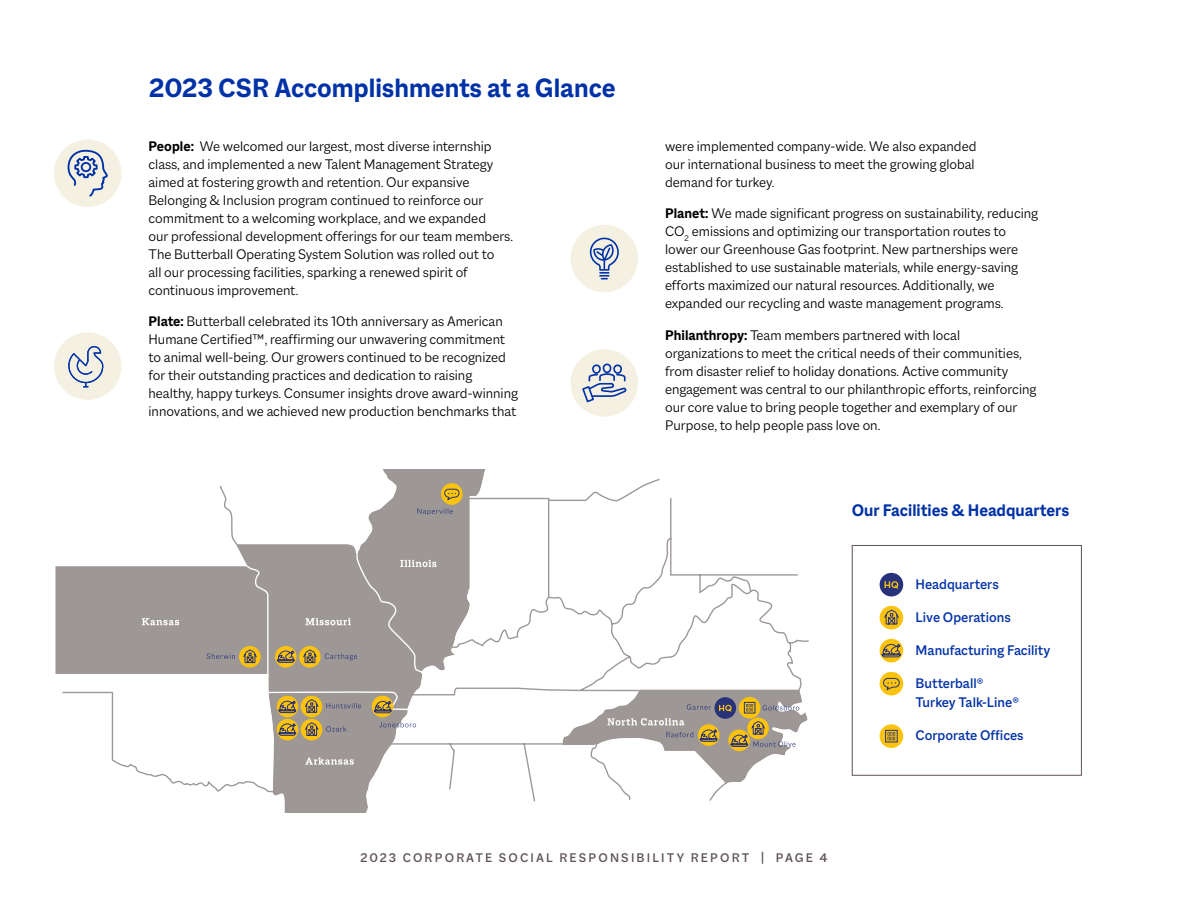
<style>
.page{position:relative;width:1188px;height:918px;background:#fff}
.page>*{position:absolute;margin:0;border:0;box-sizing:border-box;transform-origin:0 0}
.t1{font:700 28.5px "Macklin Sans";color:#0031a7}
.t2{font:700 18px "Macklin Sans";color:#0031a7}
.t3{font:300 15px/18px "Macklin Sans";color:#000}
.t4{font:500 15px/19.5px "Macklin Sans";color:#0031a7}
.t5{font:500 13.5px "Macklin Sans";letter-spacing:.16em;color:#5f5252}
.s1{font-weight:700}
</style>
<div class="page">
<div style="left:571px;top:225px;width:67px;height:67px;background:#f5f1e2;border-radius:50%"></div>
<svg style="left:589px;top:237px;width:30px;height:42px"></svg>
<svg style="left:55px;top:469px;width:430px;height:344px"></svg>
<svg style="left:62px;top:478px;width:747px;height:324px"></svg>
<svg style="left:239px;top:646px;width:22px;height:22px"></svg>
<svg style="left:243px;top:649px;width:14px;height:15px"></svg>
<svg style="left:299px;top:646px;width:22px;height:22px"></svg>
<svg style="left:303px;top:649px;width:14px;height:15px"></svg>
<svg style="left:275px;top:646px;width:22px;height:22px"></svg>
<div style="left:277px;top:696px;width:21px;height:21px;background:#fbc30b;border-radius:50%"></div>
<div style="left:277px;top:719px;width:21px;height:21px;background:#fbc30b;border-radius:50%"></div>
<svg style="left:372px;top:696px;width:21px;height:21px"></svg>
<div style="left:301px;top:696px;width:21px;height:21px;background:#fbc30b;border-radius:50%"></div>
<svg style="left:305px;top:699px;width:14px;height:14px"></svg>
<div style="left:301px;top:719px;width:21px;height:21px;background:#fbc30b;border-radius:50%"></div>
<svg style="left:305px;top:722px;width:14px;height:14px"></svg>
<svg style="left:441px;top:483px;width:22px;height:22px"></svg>
<div style="left:444px;top:489px;width:15px;height:8px;border:1px solid #27327b;border-radius:4px"></div>
<svg style="left:142px;top:618px;width:37px;height:7px"></svg>
<svg style="left:400px;top:560px;width:36px;height:7px"></svg>
<svg style="left:305px;top:618px;width:46px;height:7px"></svg>
<svg style="left:305px;top:757px;width:49px;height:8px"></svg>
<svg style="left:325px;top:654px;width:32px;height:6px"></svg>
<svg style="left:326px;top:726px;width:21px;height:6px"></svg>
<svg style="left:326px;top:703px;width:35px;height:5px"></svg>
<svg style="left:379px;top:722px;width:37px;height:5px"></svg>
<svg style="left:417px;top:508px;width:36px;height:7px"></svg>
<svg style="left:207px;top:654px;width:28px;height:5px"></svg>
<svg style="left:277px;top:650px;width:18px;height:13px"></svg>
<svg style="left:278px;top:700px;width:18px;height:13px"></svg>
<svg style="left:278px;top:723px;width:18px;height:13px"></svg>
<svg style="left:374px;top:700px;width:18px;height:13px"></svg>
<svg style="left:561px;top:689px;width:248px;height:96px"></svg>
<div style="left:571px;top:349px;width:67px;height:68px;background:#f5f1e2;border-radius:50%"></div>
<svg style="left:582px;top:363px;width:45px;height:40px"></svg>
<div style="left:54px;top:140px;width:68px;height:67px;background:#f5f1e2;border-radius:50%"></div>
<svg style="left:67px;top:149px;width:41px;height:48px"></svg>
<div style="left:880px;top:573px;width:23px;height:23px;background:#27327b;border-radius:50%"></div>
<svg style="left:885px;top:581px;width:13px;height:8px"></svg>
<div style="left:880px;top:606px;width:23px;height:23px;background:#fbc30b;border-radius:50%"></div>
<svg style="left:884px;top:609px;width:15px;height:16px"></svg>
<div style="left:880px;top:639px;width:23px;height:23px;background:#fbc30b;border-radius:50%"></div>
<svg style="left:881px;top:643px;width:20px;height:15px"></svg>
<div style="left:880px;top:672px;width:23px;height:23px;background:#fbc30b;border-radius:50%"></div>
<svg style="left:887px;top:682px;width:9px;height:2px"></svg>
<div style="left:883px;top:678px;width:17px;height:9px;border:1px solid #27327b;border-radius:4px"></div>
<svg style="left:880px;top:724px;width:23px;height:24px"></svg>
<div style="left:885px;top:730px;width:13px;height:12px;border:1px solid #27327b"></div>
<svg style="left:888px;top:732px;width:7px;height:8px"></svg>
<div style="left:852px;top:545px;width:230px;height:231px;border:1px solid #5f5252"></div>
<div style="left:54px;top:332px;width:68px;height:68px;background:#f5f1e2;border-radius:50%"></div>
<svg style="left:68px;top:346px;width:35px;height:41px"></svg>
<h1 class="t1" style="left:149px;top:72px;width:468px">2023 CSR Accomplishments at a Glance</h1>
<p class="t3" style="left:148px;top:137px;width:366px"><span class="s1">People:</span> We welcomed our largest, most diverse internship class, and implemented a new Talent Management Strategy aimed at fostering growth and retention. Our expansive Belonging &amp; Inclusion program continued to reinforce our commitment to a welcoming workplace, and we expanded<br>our professional development offerings for our team members.<br>The Butterball Operating System Solution was rolled out to<br>all our processing facilities, sparking a renewed spirit of continuous improvement.</p>
<p class="t3" style="left:148px;top:312px;width:371px"><span class="s1">Plate:</span> Butterball celebrated its 10th anniversary as American Humane Certified™, reaffirming our unwavering commitment to animal well-being. Our growers continued to be recognized for their outstanding practices and dedication to raising healthy, happy turkeys. Consumer insights drove award-winning innovations, and we achieved new production benchmarks that</p>
<p class="t3" style="left:665px;top:137px;width:313px">were implemented company-wide. We also expanded our international business to meet the growing global demand for turkey.</p>
<p class="t3" style="left:665px;top:204px;width:375px"><span class="s1">Planet:</span> We made significant progress on sustainability, reducing CO<sub>2</sub> emissions and optimizing our transportation routes to lower our Greenhouse Gas footprint. New partnerships were established to use sustainable materials, while energy-saving efforts maximized our natural resources. Additionally, we expanded our recycling and waste management programs.</p>
<p class="t3" style="left:665px;top:326px;width:373px"><span class="s1">Philanthropy:</span> Team members partnered with local organizations to meet the critical needs of their communities, from disaster relief to holiday donations. Active community engagement was central to our philanthropic efforts, reinforcing our core value to bring people together and exemplary of our Purpose, to help people pass love on.</p>
<p class="t2" style="left:852px;top:499px;width:219px">Our Facilities &amp; Headquarters</p>
<p class="t4" style="left:916px;top:574px;width:85px">Headquarters</p>
<p class="t4" style="left:916px;top:607px;width:97px">Live Operations</p>
<p class="t4" style="left:916px;top:640px;width:136px">Manufacturing Facility</p>
<p class="t4" style="left:916px;top:673px;width:105px">Butterball®<br>Turkey Talk-Line®</p>
<p class="t4" style="left:916px;top:726px;width:110px">Corporate Offices</p>
<p class="t5" style="left:360px;top:850px;width:469px">2023 CORPORATE SOCIAL RESPONSIBILITY REPORT | PAGE 4</p>
</div>
